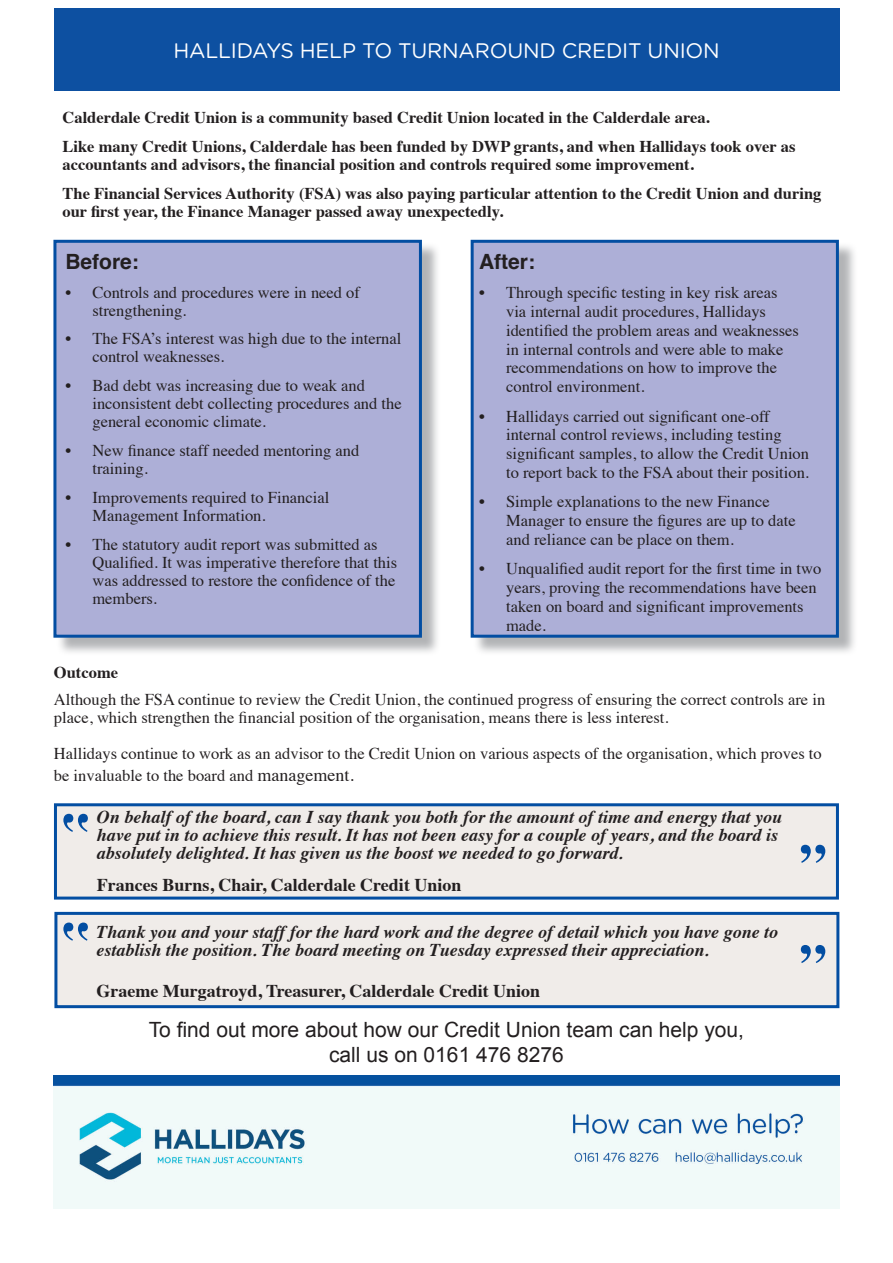
<style>
.page{position:relative;width:893px;height:1263px;background:#fff}
.page>*{position:absolute;margin:0;border:0;box-sizing:border-box;transform-origin:0 0}
.t1{font:700 54px "Times";color:#034ea2}
.t2{font:21px/25.2px "Arial";color:#231f20;text-align:center}
.t3{font:21px "Gotham Rounded";letter-spacing:-.01em;color:#fff}
.t4{font:700 21px "Helvetica";color:#231f20}
.t5{font:italic 700 18px/18px "Times";color:#231f20}
.t6{font:700 18px "Times";color:#231f20}
.t7{font:16.5px/18.8px "Times";color:#231f20}
.t8{font:700 16.5px/28.8px "Times";color:#231f20}
.s1{font-size:18px}
</style>
<div class="page">
<div style="left:54px;top:803px;width:785px;height:96px;background:#f0ece9;border:3px solid #034ea2"></div>
<div style="left:54px;top:912px;width:785px;height:96px;background:#f0ece9;border:3px solid #034ea2"></div>
<div style="left:473px;top:242px;width:384px;height:414px;background:#999b9e;opacity:.75"></div>
<div style="left:471px;top:240px;width:368px;height:398px;background:#adafd7;border:3px solid #034ea2"></div>
<div style="left:56px;top:242px;width:385px;height:414px;background:#999b9e;opacity:.75"></div>
<div style="left:53px;top:240px;width:369px;height:398px;background:#adafd7;border:3px solid #034ea2"></div>
<img style="left:54px;top:1075px;width:785px;height:134px">
<div style="left:54px;top:9px;width:785px;height:82px;background:#0d50a1"></div>
<p class="t3" style="left:173px;top:36px;width:548px">HALLIDAYS HELP TO TURNAROUND CREDIT UNION</p>
<p class="t8" style="left:63px;top:101px;width:734px">Calderdale Credit Union is a community based Credit Union located in the Calderdale area.<br>Like many Credit Unions, Calderdale has been funded by DWP grants, and when Hallidays took over as</p>
<p class="t8" style="left:63px;top:148px;width:760px">accountants and advisors, the financial position and controls required some improvement.<br>The Financial Services Authority (FSA) was also paying particular attention to the Credit Union and during</p>
<p class="t8" style="left:63px;top:195px;width:442px">our first year, the Finance Manager passed away unexpectedly.</p>
<p class="t4" style="left:65px;top:244px;width:75px">Before:</p>
<p class="t7" style="left:92px;top:282px;width:269px;line-height:18px;text-indent:-27px">• Controls and procedures were in need of strengthening.</p>
<p class="t7" style="left:92px;top:328px;width:310px;line-height:18px;text-indent:-27px">• The FSA’s interest was high due to the internal control weaknesses.</p>
<p class="t7" style="left:92px;top:375px;width:311px;line-height:18px;text-indent:-27px">• Bad debt was increasing due to weak and inconsistent debt collecting procedures and the general economic climate.</p>
<p class="t7" style="left:92px;top:440px;width:268px;line-height:18px;text-indent:-27px">• New finance staff needed mentoring and training.</p>
<p class="t7" style="left:92px;top:487px;width:238px;line-height:18px;text-indent:-27px">• Improvements required to Financial<br>Management Information.</p>
<p class="t7" style="left:92px;top:534px;width:306px;line-height:18px;text-indent:-27px">• The statutory audit report was submitted as Qualified. It was imperative therefore that this was addressed to restore the confidence of the members.</p>
<p class="t4" style="left:479px;top:244px;width:57px">After:</p>
<p class="t7" style="left:506px;top:282px;width:294px;text-indent:-27px">• Through specific testing in key risk areas via internal audit procedures, Hallidays identified the problem areas and weaknesses in internal controls and were able to make recommendations on how to improve the control environment.</p>
<p class="t7" style="left:506px;top:405px;width:304px;text-indent:-27px">• Hallidays carried out significant one-off internal control reviews, including testing significant samples, to allow the Credit Union to report back to the FSA about their position.</p>
<p class="t7" style="left:506px;top:491px;width:291px;text-indent:-27px">• Simple explanations to the new Finance<br>Manager to ensure the figures are up to date and reliance can be place on them.</p>
<p class="t7" style="left:506px;top:558px;width:317px;text-indent:-27px">• Unqualified audit report for the first time in two years, proving the recommendations have been taken on board and significant improvements made.</p>
<p class="t8" style="left:54px;top:657px;width:66px">Outcome</p>
<p class="t7" style="left:54px;top:689px;width:773px;line-height:18px">Although the FSA continue to review the Credit Union, the continued progress of ensuring the correct controls are in place, which strengthen the financial position of the organisation, means there is less interest.</p>
<p class="t7" style="left:54px;top:741px;width:769px;line-height:21.6px">Hallidays continue to work as an advisor to the Credit Union on various aspects of the organisation, which proves to be invaluable to the board and <span class="s1">management.</span></p>
<p class="t5" style="left:97px;top:807px;width:687px">On behalf of the board, can I say thank you both for the amount of time and energy that you have put in to achieve this result. It has not been easy for a couple of years, and the board is absolutely delighted. It has given us the boost we needed to go forward.</p>
<p class="t6" style="left:97px;top:868px;width:366px">Frances Burns, Chair, Calderdale Credit Union</p>
<p class="t5" style="left:96px;top:921px;width:683px">Thank you and your staff for the hard work and the degree of detail which you have gone to establish the position. The board meeting on Tuesday expressed their appreciation.</p>
<p class="t6" style="left:96px;top:974px;width:445px">Graeme Murgatroyd, Treasurer, Calderdale Credit Union</p>
<p class="t2" style="left:149px;top:1017px;width:597px">To find out more about how our Credit Union team can help you, call us on 0161 476 8276</p>
<h1 class="t1" style="left:827px;top:895px;width:28px;rotate:-180deg">“</h1>
<h1 class="t1" style="left:827px;top:996px;width:28px;rotate:-180deg">“</h1>
</div>
